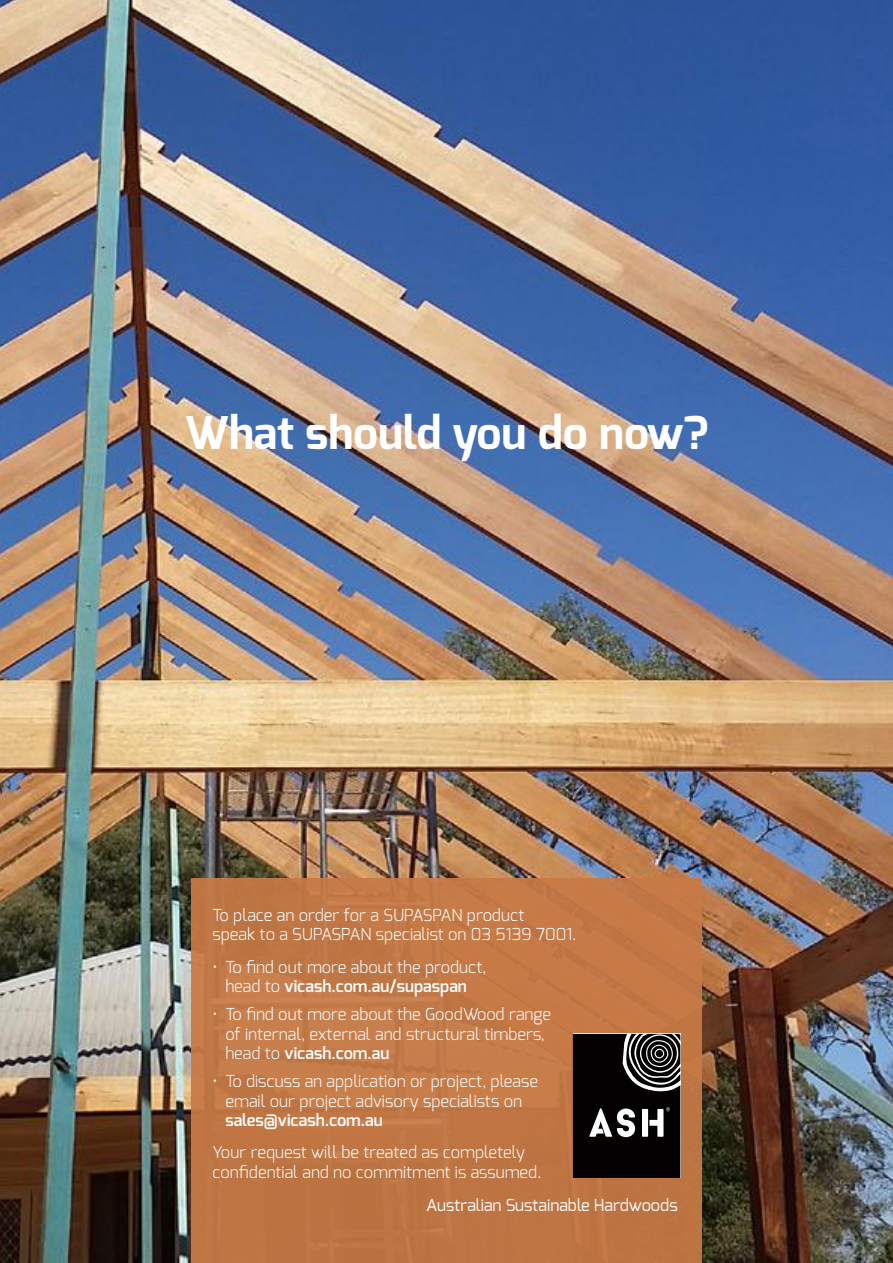
<style>
.page{position:relative;width:893px;height:1263px;background:#fff}
.page>*{position:absolute;margin:0;border:0;box-sizing:border-box;transform-origin:0 0}
.t1{font:700 45px "Exo";color:#fff}
.t2{font:300 16.5px/19.5px "Exo";color:#fff}
.t3{font:16.5px "Exo";color:#fff}
.t4{font:600 16.5px "Exo";color:#fff}
.s1{font-weight:600}
</style>
<div class="page">
<img style="left:0;top:0;width:893px;height:1263px">
<div style="left:191px;top:878px;width:511px;height:385px;background:#c07645"></div>
<svg style="left:573px;top:1034px;width:107px;height:144px"></svg>
<h1 class="t1" style="left:184px;top:404px;width:526px">What should you do now?</h1>
<p class="t2" style="left:213px;top:905px;width:365px">To place an order for a SUPASPAN product<br>speak to a SUPASPAN specialist on 03 5139 7001.</p>
<p class="t2" style="left:213px;top:957px;width:275px;text-align:center">• To find out more about the product, head to <span class="s1">vicash.com.au/supaspan</span></p>
<p class="t2" style="left:225px;top:1004px;width:327px;text-indent:-13px">• To find out more about the GoodWood range of internal, external and structural timbers, head to <span class="s1">vicash.com.au</span></p>
<p class="t2" style="left:213px;top:1071px;width:327px;text-align:center">• To discuss an application or project, please email our project advisory specialists on</p>
<p class="t4" style="left:225px;top:1110px;width:159px">sales@vicash.com.au</p>
<p class="t2" style="left:213px;top:1143px;width:330px">Your request will be treated as completely confidential and no commitment is assumed.</p>
<p class="t3" style="left:426px;top:1194px;width:253px">Australian Sustainable Hardwoods</p>
</div>
